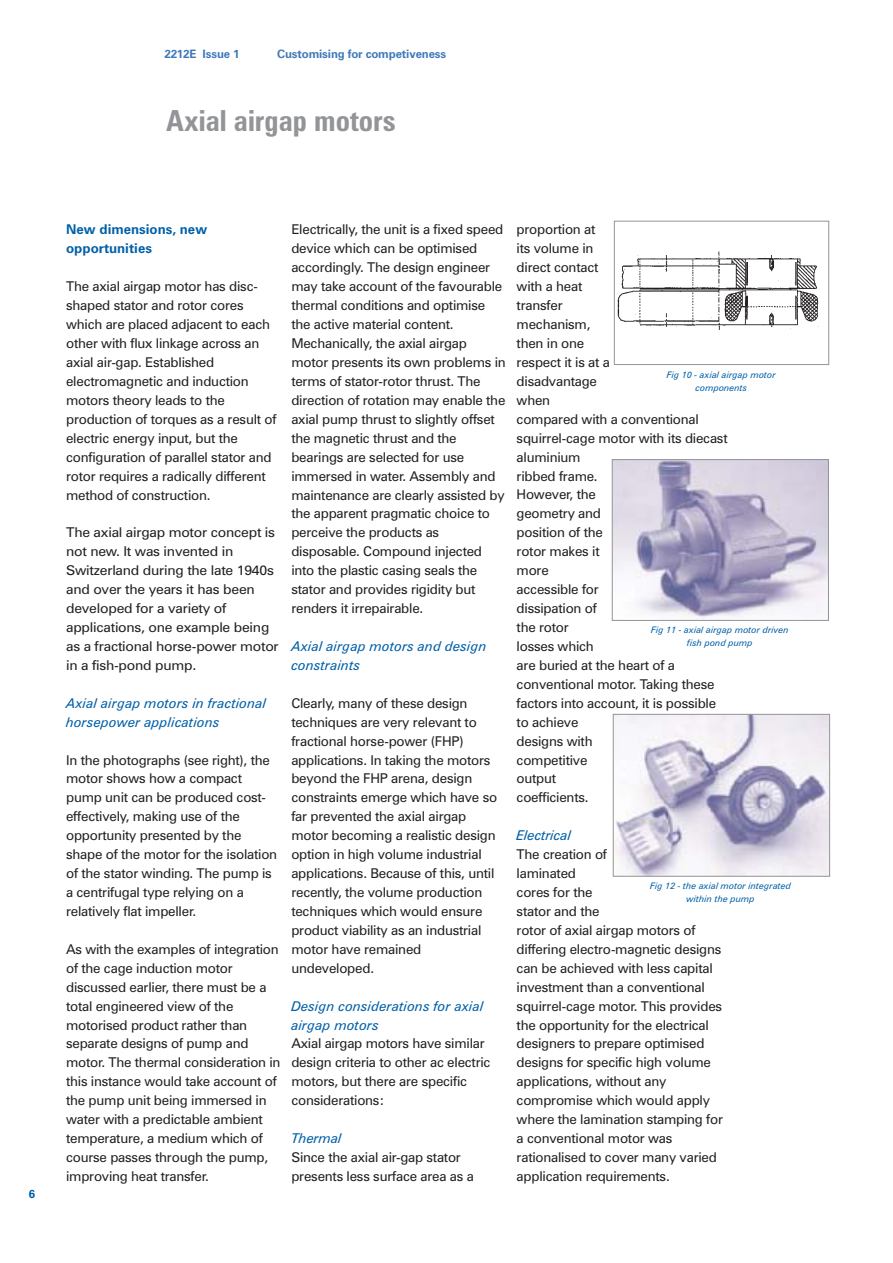
<style>
.page{position:relative;width:893px;height:1263px;background:#fff}
.page>*{position:absolute;margin:0;border:0;box-sizing:border-box;transform-origin:0 0}
.t1{font:700 condensed 29.1px "Zurich BT";color:#939497}
.t2{font:13.5px/18.9px "Zurich BT";letter-spacing:-.015em;color:#231f1f}
.t3{font:13.5px/18.9px "Zurich BT";letter-spacing:-.015em;color:#231f1f;scale:1.04 1}
.t4{font:italic 13.5px/18.9px "Zurich BT";color:#0060a9}
.t5{font:700 13.5px/18.9px "Zurich BT";color:#0060a9}
.t6{font:700 11.7px "Zurich BT";letter-spacing:-.01em;color:#3f79b9}
.t7{font:700 11.7px "Zurich BT";color:#0060a9}
.t8{font:italic 9px/12.9px "Zurich BT";color:#0060a9;text-align:center}
</style>
<div class="page">
<img style="left:617px;top:251px;width:202px;height:79px">
<div style="left:614px;top:221px;width:215px;height:144px;border:1px solid #939497"></div>
<img style="left:614px;top:461px;width:212px;height:158px">
<div style="left:612px;top:459px;width:216px;height:162px;border:1px solid #939497"></div>
<img style="left:615px;top:716px;width:213px;height:159px">
<div style="left:613px;top:714px;width:217px;height:163px;border:1px solid #939497"></div>
<p class="t6" style="left:164px;top:50px;width:77px">2212E Issue 1</p>
<p class="t6" style="left:277px;top:50px;width:171px">Customising for competiveness</p>
<h1 class="t1" style="left:166px;top:110px;width:231px">Axial airgap motors</h1>
<p class="t7" style="left:29px;top:1189px;width:8px">6</p>
<p class="t5" style="left:66px;top:222px;width:143px">New dimensions, new opportunities</p>
<p class="t2" style="left:66px;top:278px;width:212px">The axial airgap motor has disc&shy;shaped stator and rotor cores which are placed adjacent to each other with flux linkage across an axial air-gap. Established electromagnetic and induction motors theory leads to the production of torques as a result of electric energy input, but the configuration of parallel stator and rotor requires a radically different method of construction.</p>
<p class="t3" style="left:66px;top:524px;width:206px">The axial airgap motor concept is not new. It was invented in<br>Switzerland during the late 1940s and over the years it has been developed for a variety of applications, one example being as a fractional horse-power motor in a fish-pond pump.</p>
<p class="t4" style="left:66px;top:695px;width:202px">Axial airgap motors in fractional horsepower applications</p>
<p class="t2" style="left:66px;top:752px;width:213px">In the photographs (see right), the motor shows how a compact pump unit can be produced cost&shy;effectively, making use of the opportunity presented by the shape of the motor for the isolation of the stator winding. The pump is a centrifugal type relying on a relatively flat impeller.</p>
<p class="t2" style="left:66px;top:941px;width:216px">As with the examples of integration of the cage induction motor discussed earlier, there must be a total engineered view of the motorised product rather than separate designs of pump and motor. The thermal consideration in this instance would take account of the pump unit being immersed in water with a predictable ambient temperature, a medium which of course passes through the pump, improving heat transfer.</p>
<p class="t2" style="left:291px;top:222px;width:216px">Electrically, the unit is a fixed speed device which can be optimised accordingly. The design engineer may take account of the favourable thermal conditions and optimise the active material content.<br>Mechanically, the axial airgap motor presents its own problems in terms of stator-rotor thrust. The direction of rotation may enable the axial pump thrust to slightly offset the magnetic thrust and the bearings are selected for use immersed in water. Assembly and maintenance are clearly assisted by the apparent pragmatic choice to perceive the products as disposable. Compound injected into the plastic casing seals the stator and provides rigidity but renders it irrepairable.</p>
<p class="t4" style="left:291px;top:638px;width:197px">Axial airgap motors and design constraints</p>
<p class="t2" style="left:291px;top:695px;width:207px">Clearly, many of these design techniques are very relevant to fractional horse-power (FHP) applications. In taking the motors beyond the FHP arena, design constraints emerge which have so far prevented the axial airgap motor becoming a realistic design option in high volume industrial applications. Because of this, until recently, the volume production techniques which would ensure product viability as an industrial motor have remained undeveloped.</p>
<p class="t4" style="left:291px;top:998px;width:194px">Design considerations for axial airgap motors</p>
<p class="t2" style="left:291px;top:1035px;width:201px">Axial airgap motors have similar design criteria to other ac electric motors, but there are specific considerations:</p>
<p class="t4" style="left:291px;top:1130px;width:52px">Thermal</p>
<p class="t2" style="left:291px;top:1149px;width:184px">Since the axial air-gap stator presents less surface area as a</p>
<p class="t2" style="left:516px;top:222px;width:212px">proportion at<br>its volume in<br>direct contact<br>with a heat<br>transfer<br>mechanism,<br>then in one<br>respect it is at a<br>disadvantage<br>when<br>compared with a conventional squirrel-cage motor with its diecast aluminium<br>ribbed frame.<br>However, the<br>geometry and<br>position of the<br>rotor makes it<br>more<br>accessible for<br>dissipation of<br>the rotor<br>losses which<br>are buried at the heart of a conventional motor. Taking these factors into account, it is possible to achieve<br>designs with<br>competitive<br>output<br>coefficients.</p>
<p class="t4" style="left:516px;top:827px;width:56px">Electrical</p>
<p class="t2" style="left:516px;top:846px;width:208px">The creation of<br>laminated<br>cores for the<br>stator and the<br>rotor of axial airgap motors of differing electro-magnetic designs can be achieved with less capital investment than a conventional squirrel-cage motor. This provides the opportunity for the electrical designers to prepare optimised designs for specific high volume applications, without any compromise which would apply where the lamination stamping for a conventional motor was rationalised to cover many varied application requirements.</p>
<p class="t8" style="left:667px;top:369px;width:110px">Fig 10 - axial airgap motor components</p>
<p class="t8" style="left:651px;top:624px;width:139px">Fig 11 - axial airgap motor driven fish pond pump</p>
<p class="t8" style="left:650px;top:880px;width:142px">Fig 12 - the axial motor integrated within the pump</p>
</div>
